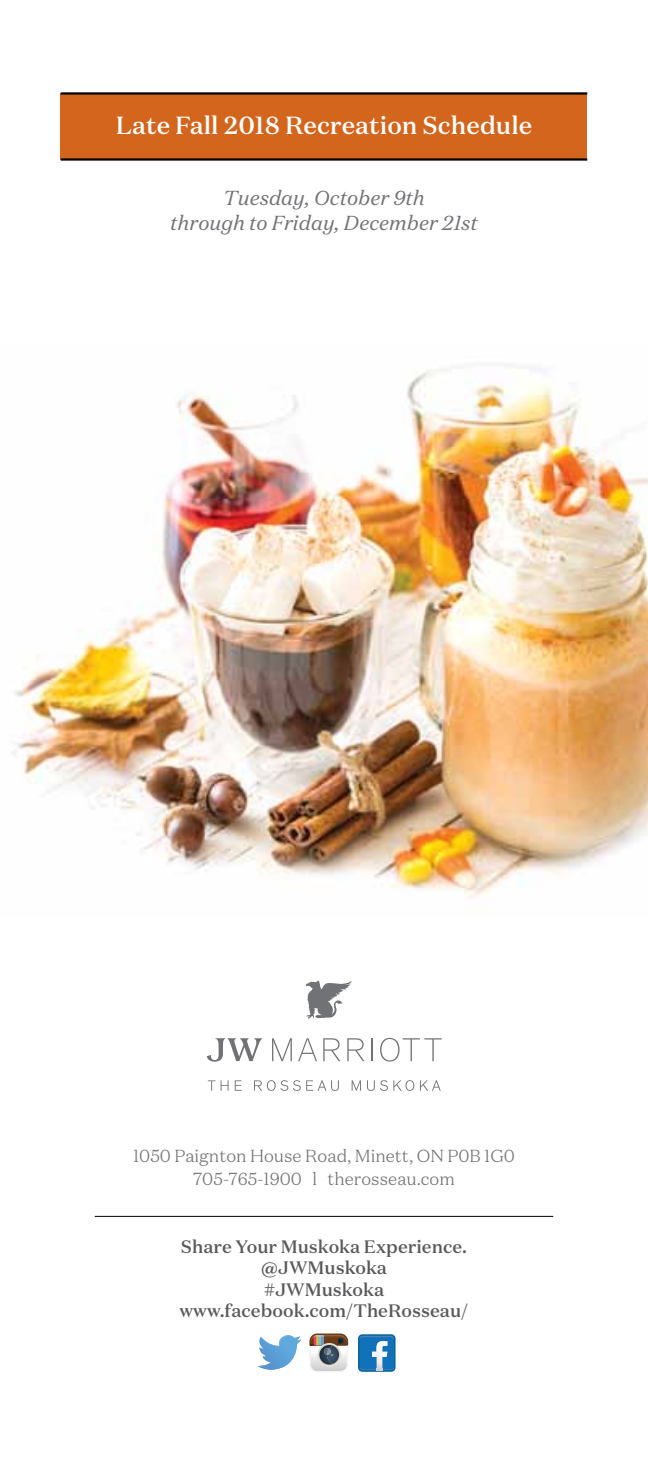
<style>
.page{position:relative;width:648px;height:1458px;background:#fff}
.page>*{position:absolute;margin:0;border:0;box-sizing:border-box;transform-origin:0 0}
.t1{font:500 24.75px "Domaine Text";color:#fff}
.t2{font:italic 20.25px/24.8px "Domaine Text";color:#717275;text-align:center}
.t3{font:500 18px/21.6px "Domaine Text";color:#58595b;text-align:center}
.t4{font:300 17.55px/22.5px "Domaine Text";color:#717275;text-align:center}
</style>
<div class="page">
<div style="left:61px;top:93px;width:526px;height:66px;background:#d3661c"></div>
<hr style="left:61px;top:92px;width:526px;height:3px;background:#000">
<hr style="left:61px;top:158px;width:526px;height:3px;background:#000">
<hr style="left:95px;top:1216px;width:458px;height:1px;background:#000">
<svg style="left:208px;top:1080px;width:7px;height:11px"></svg>
<svg style="left:221px;top:1080px;width:8px;height:11px"></svg>
<svg style="left:235px;top:1080px;width:7px;height:11px"></svg>
<svg style="left:254px;top:1080px;width:85px;height:11px"></svg>
<svg style="left:352px;top:1080px;width:9px;height:11px"></svg>
<svg style="left:367px;top:1080px;width:47px;height:11px"></svg>
<svg style="left:420px;top:1080px;width:21px;height:11px"></svg>
<svg style="left:207px;top:1038px;width:55px;height:24px"></svg>
<svg style="left:272px;top:1038px;width:20px;height:23px"></svg>
<svg style="left:298px;top:1038px;width:19px;height:23px"></svg>
<svg style="left:323px;top:1038px;width:17px;height:23px"></svg>
<svg style="left:347px;top:1038px;width:17px;height:23px"></svg>
<hr style="left:371px;top:1038px;width:2px;height:23px;background:#717275">
<svg style="left:380px;top:1038px;width:62px;height:24px"></svg>
<svg style="left:306px;top:981px;width:46px;height:38px"></svg>
<svg style="left:257px;top:1335px;width:45px;height:35px"></svg>
<svg style="left:358px;top:1334px;width:38px;height:38px"></svg>
<svg style="left:360px;top:1336px;width:34px;height:35px"></svg>
<svg style="left:309px;top:1334px;width:39px;height:38px"></svg>
<img style="left:12px;top:367px;width:636px;height:531px">
<h1 class="t1" style="left:116px;top:110px;width:418px">Late Fall 2018 Recreation Schedule</h1>
<p class="t2" style="left:170px;top:185px;width:309px">Tuesday, October 9th<br>through to Friday, December 21st</p>
<p class="t4" style="left:133px;top:1144px;width:383px">1050 Paignton House Road, Minett, ON P0B 1G0<br>705-765-1900 l therosseau.com</p>
<p class="t3" style="left:180px;top:1235px;width:290px">Share Your Muskoka Experience. @JWMuskoka<br>#JWMuskoka www.facebook.com/TheRosseau/</p>
</div>
